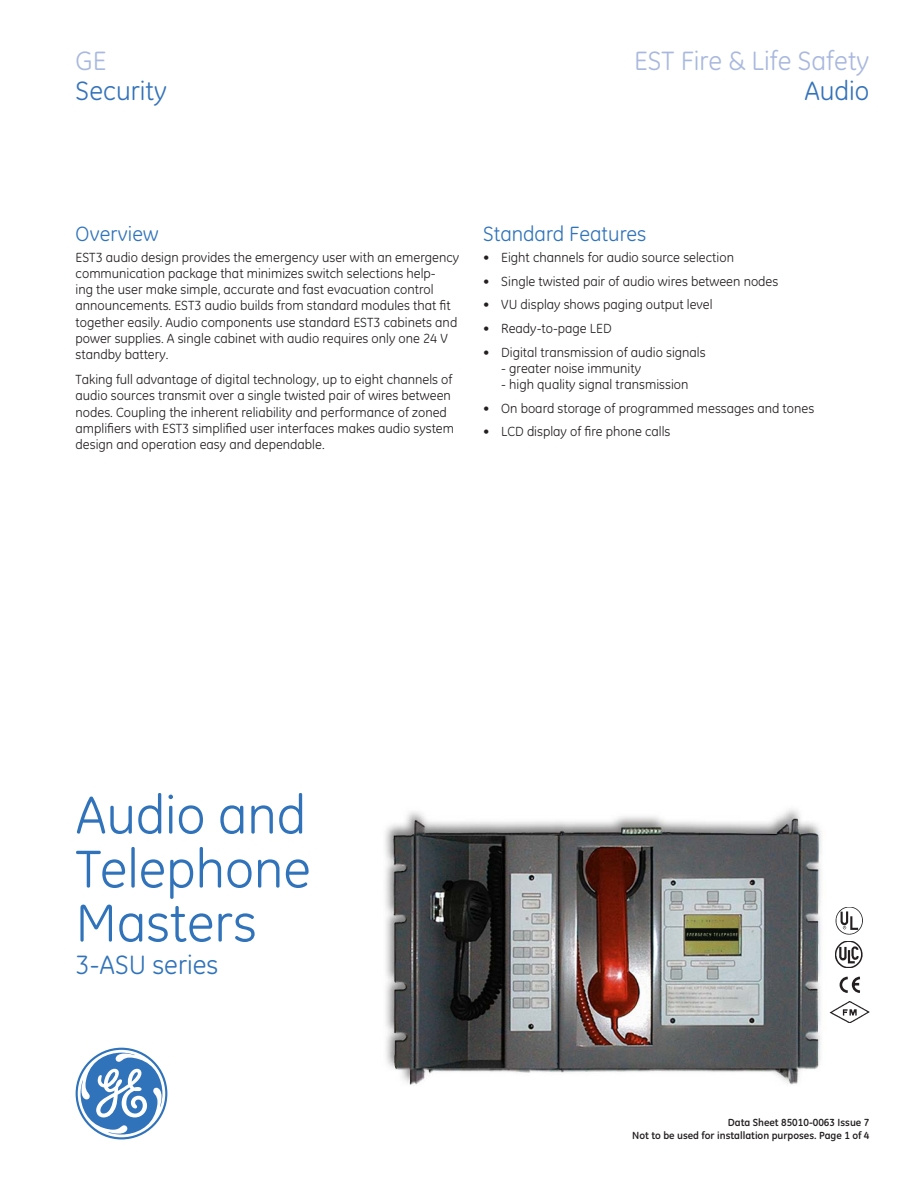
<style>
.page{position:relative;width:918px;height:1188px;background:#fff}
.page>*{position:absolute;margin:0;border:0;box-sizing:border-box;transform-origin:0 0}
.t1{font:54px/54px "GE Inspira";color:#3073ba;text-align:justify}
.t2{font:27px "GE Inspira";color:#a9b8de}
.t3{font:27px "GE Inspira";color:#3473ba}
.Model{font:27px "GE Inspira";color:#3073ba}
.HEAD{font:21px "GE Inspira";color:#3073ba}
.BODY{font:13.5px/16.2px "GE Inspira";color:#231f20}
.Features{font:13.5px "GE Inspira";color:#231f20}
.t4{font:700 10.5px "GE Inspira";color:#231f20}
</style>
<div class="page">
<svg style="left:76px;top:1048px;width:91px;height:91px"></svg>
<img style="left:385px;top:809px;width:445px;height:276px">
<img style="left:836px;top:908px;width:27px;height:26px">
<img style="left:836px;top:941px;width:27px;height:27px">
<svg style="left:839px;top:976px;width:21px;height:17px"></svg>
<img style="left:830px;top:1001px;width:39px;height:22px">
<p class="t2" style="left:76px;top:46px;width:32px">GE</p>
<p class="t3" style="left:76px;top:76px;width:93px">Security</p>
<p class="t2" style="left:634px;top:46px;width:237px">EST Fire &amp; Life Safety</p>
<p class="t3" style="left:804px;top:76px;width:66px">Audio</p>
<p class="HEAD" style="left:76px;top:222px;width:84px">Overview</p>
<p class="BODY" style="left:76px;top:249px;width:385px">EST3 audio design provides the emergency user with an emergency communication package that minimizes switch selections help-<br>ing the user make simple, accurate and fast evacuation control announcements. EST3 audio builds from standard modules that fit together easily. Audio components use standard EST3 cabinets and power supplies. A single cabinet with audio requires only one 24 V standby battery.</p>
<p class="BODY" style="left:76px;top:372px;width:380px">Taking full advantage of digital technology, up to eight channels of audio sources transmit over a single twisted pair of wires between nodes. Coupling the inherent reliability and performance of zoned amplifiers with EST3 simplified user interfaces makes audio system design and operation easy and dependable.</p>
<p class="HEAD" style="left:483px;top:222px;width:165px">Standard Features</p>
<p class="Features" style="left:501px;top:250px;width:234px">Eight channels for audio source selection</p>
<p class="Features" style="left:501px;top:273px;width:279px">Single twisted pair of audio wires between nodes</p>
<p class="Features" style="left:501px;top:297px;width:213px">VU display shows paging output level</p>
<p class="Features" style="left:501px;top:321px;width:112px">Ready-to-page LED</p>
<p class="Features" style="left:501px;top:344px;width:206px">Digital transmission of audio signals</p>
<p class="Features" style="left:501px;top:361px;width:141px">- greater noise immunity</p>
<p class="Features" style="left:501px;top:377px;width:189px">- high quality signal transmission</p>
<p class="Features" style="left:501px;top:401px;width:314px">On board storage of programmed messages and tones</p>
<p class="Features" style="left:501px;top:424px;width:171px">LCD display of fire phone calls</p>
<p class="BODY" style="left:483px;top:245px;width:8px;line-height:23.7px;text-align:justify">• • • • •</p>
<p class="BODY" style="left:483px;top:396px;width:8px;line-height:23.7px">• •</p>
<p class="t1" style="left:76px;top:788px;width:237px">Audio and Telephone Masters</p>
<p class="Model" style="left:76px;top:950px;width:144px">3-ASU series</p>
<p class="t4" style="left:728px;top:1116px;width:143px">Data Sheet 85010-0063 Issue 7</p>
<p class="t4" style="left:632px;top:1128px;width:239px">Not to be used for installation purposes. Page of 4</p>
</div>
